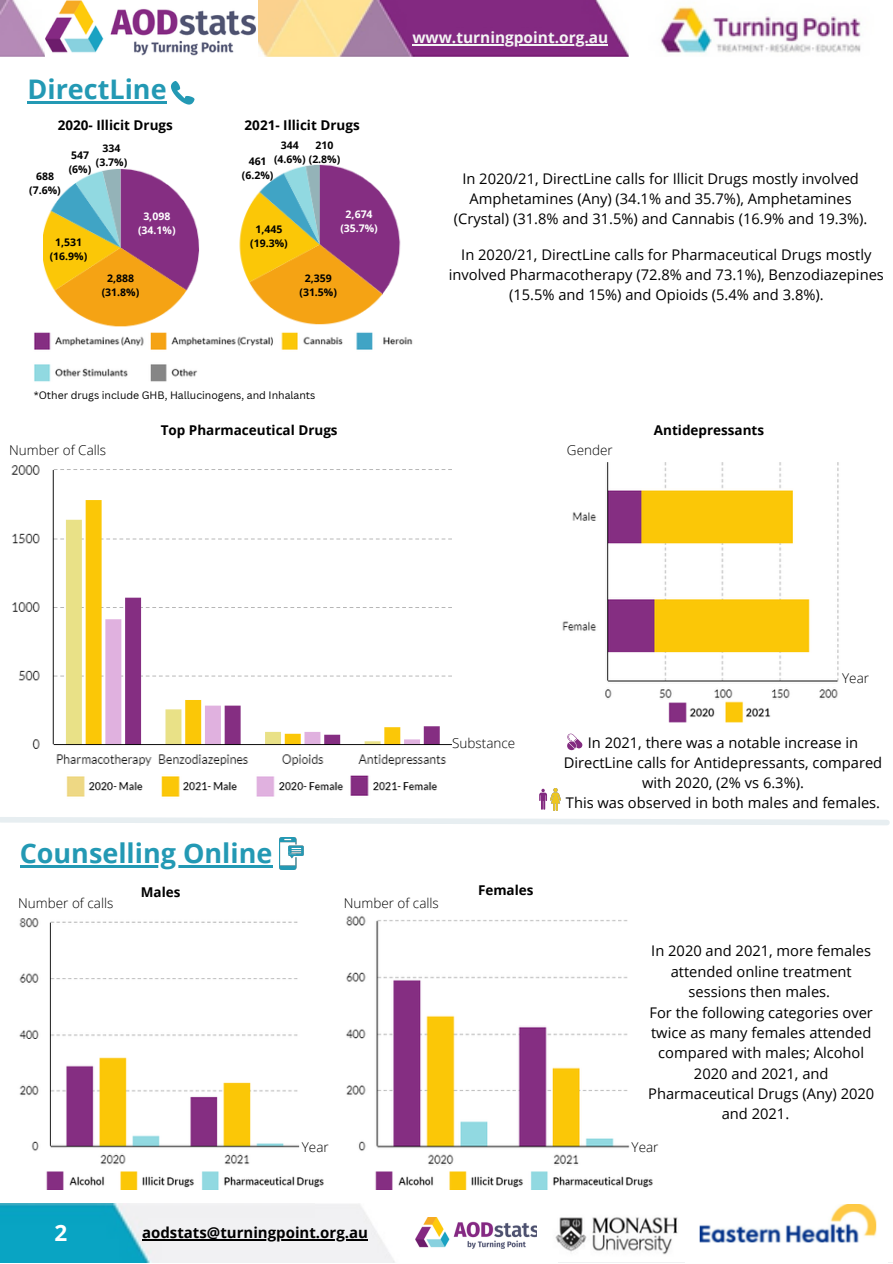
<style>
.page{position:relative;width:893px;height:1264px;background:#fff}
.page>*{position:absolute;margin:0;border:0;box-sizing:border-box;transform-origin:0 0}
.t1{font:700 27px "Open Sans";color:#2399b4}
.t2{font:700 22.5px "Open Sans";color:#fff}
.t3{font:700 15.45px "Open Sans";color:#f4f4f4}
.t4{font:700 15px "Open Sans";color:#000}
.t5{font:14.7px/20.2px "Open Sans";color:#000;text-align:center}
.t6{font:700 13.5px "Open Sans";color:#000}
.t7{font:300 13.5px "Open Sans";color:#000}
.t8{font:700 10.5px/14px "Open Sans";color:#000;text-align:center}
.t9{font:10.5px "Canva Sans";color:#000}
.t10{font:700 10.5px/14px "Open Sans";color:#fff;text-align:center}
</style>
<div class="page">
<img style="left:660px;top:6px;width:201px;height:47px">
<img style="left:0;top:0;width:629px;height:57px">
<div style="left:412px;top:28px;width:193px;height:18px;background:#832981"></div>
<img style="left:0;top:1203px;width:315px;height:59px">
<img style="left:555px;top:1217px;width:123px;height:38px">
<img style="left:315px;top:1204px;width:80px;height:58px">
<img style="left:699px;top:1204px;width:178px;height:39px">
<img style="left:45px;top:0;width:213px;height:56px">
<img style="left:415px;top:1217px;width:122px;height:32px">
<div style="left:531px;top:1249px;width:26px;height:13px;background:#fff"></div>
<img style="left:280px;top:837px;width:23px;height:32px">
<svg style="left:567px;top:733px;width:15px;height:17px"></svg>
<img style="left:19px;top:918px;width:281px;height:246px">
<img style="left:346px;top:916px;width:284px;height:249px">
<img style="left:34px;top:332px;width:379px;height:50px">
<img style="left:562px;top:462px;width:277px;height:237px">
<svg style="left:0;top:788px;width:890px;height:37px"></svg>
<svg style="left:171px;top:81px;width:23px;height:24px"></svg>
<img style="left:668px;top:701px;width:103px;height:22px">
<img style="left:11px;top:465px;width:441px;height:301px">
<img style="left:46px;top:1171px;width:278px;height:18px">
<img style="left:375px;top:1171px;width:278px;height:18px">
<img style="left:64px;top:775px;width:373px;height:23px">
<img style="left:43px;top:168px;width:156px;height:159px">
<img style="left:239px;top:164px;width:162px;height:161px">
<hr style="left:412px;top:44px;width:196px;height:1px;background:#f4f4f4">
<hr style="left:142px;top:1239px;width:226px;height:1px;background:#000">
<hr style="left:27px;top:101px;width:140px;height:2px;background:#2399b4">
<hr style="left:20px;top:865px;width:252px;height:2px;background:#2399b4">
<h1 class="t1" style="left:27px;top:70px;width:141px">DirectLine</h1>
<p class="t6" style="left:58px;top:115px;width:117px">2020- Illicit Drugs</p>
<p class="t6" style="left:244px;top:115px;width:117px">2021- Illicit Drugs</p>
<p class="t8" style="left:29px;top:169px;width:33px">688 (7.6%)</p>
<p class="t8" style="left:69px;top:148px;width:24px;text-align:left">547 (6%)</p>
<p class="t8" style="left:96px;top:141px;width:33px">334 (3.7%)</p>
<p class="t8" style="left:50px;top:235px;width:39px">1,531 (16.9%)</p>
<p class="t8" style="left:315px;top:138px;width:19px">210</p>
<p class="t8" style="left:274px;top:138px;width:68px;text-align:left;text-indent:7px">344<br>(4.6%) (2.8%)</p>
<p class="t8" style="left:242px;top:153px;width:33px">461 (6.2%)</p>
<p class="t10" style="left:138px;top:208px;width:39px">3,098 (34.1%)</p>
<p class="t10" style="left:340px;top:207px;width:39px">2,674 (35.7%)</p>
<p class="t8" style="left:250px;top:222px;width:39px">1,445 (19.3%)</p>
<p class="t8" style="left:102px;top:271px;width:39px">2,888 (31.8%)</p>
<p class="t8" style="left:299px;top:271px;width:39px">2,359 (31.5%)</p>
<p class="t9" style="left:34px;top:388px;width:283px">*Other drugs include GHB, Hallucinogens, and Inhalants</p>
<p class="t7" style="left:9px;top:440px;width:99px">Number of Calls</p>
<p class="t6" style="left:161px;top:420px;width:178px">Top Pharmaceutical Drugs</p>
<p class="t3" style="left:412px;top:27px;width:197px">www.turningpoint.org.au</p>
<p class="t5" style="left:454px;top:168px;width:415px">In 2020/21, DirectLine calls for Illicit Drugs mostly involved<br>Amphetamines (Any) (34.1% and 35.7%), Amphetamines (Crystal) (31.8% and 31.5%) and Cannabis (16.9% and 19.3%).</p>
<p class="t5" style="left:449px;top:244px;width:436px">In 2020/21, DirectLine calls for Pharmaceutical Drugs mostly involved Pharmacotherapy (72.8% and 73.1%), Benzodiazepines (15.5% and 15%) and Opioids (5.4% and 3.8%).</p>
<p class="t7" style="left:567px;top:440px;width:47px">Gender</p>
<p class="t6" style="left:654px;top:420px;width:112px">Antidepressants</p>
<h1 class="t1" style="left:20px;top:834px;width:254px">Counselling Online</h1>
<p class="t7" style="left:452px;top:733px;width:64px">Substance</p>
<p class="t7" style="left:842px;top:668px;width:28px">Year</p>
<p class="t5" style="left:563px;top:731px;width:320px">In 2021, there was a notable increase in DirectLine calls for Antidepressants, compared with 2020, (2% vs 6.3%).<br>This was observed in both males and females.</p>
<p class="t7" style="left:18px;top:893px;width:97px">Number of calls</p>
<p class="t6" style="left:141px;top:882px;width:41px">Males</p>
<p class="t6" style="left:478px;top:880px;width:57px">Females</p>
<p class="t7" style="left:344px;top:893px;width:97px">Number of calls</p>
<p class="t7" style="left:302px;top:1137px;width:28px">Year</p>
<h2 class="t2" style="left:54px;top:1216px;width:14px">2</h2>
<p class="t4" style="left:142px;top:1222px;width:227px">aodstats@turningpoint.org.au</p>
<p class="t5" style="left:651px;top:940px;width:221px">In 2020 and 2021, more females</p>
<p class="t5" style="left:670px;top:961px;width:183px">attended online treatment</p>
<p class="t5" style="left:688px;top:981px;width:143px">sessions then males.</p>
<p class="t5" style="left:649px;top:1001px;width:225px">For the following categories over</p>
<p class="t5" style="left:651px;top:1022px;width:222px">twice as many females attended</p>
<p class="t5" style="left:658px;top:1042px;width:207px">compared with males; Alcohol</p>
<p class="t5" style="left:694px;top:1062px;width:136px">2020 and 2021, and</p>
<p class="t5" style="left:648px;top:1083px;width:227px">Pharmaceutical Drugs (Any) 2020</p>
<p class="t5" style="left:721px;top:1103px;width:69px">and 2021.</p>
<p class="t7" style="left:631px;top:1137px;width:28px">Year</p>
</div>
